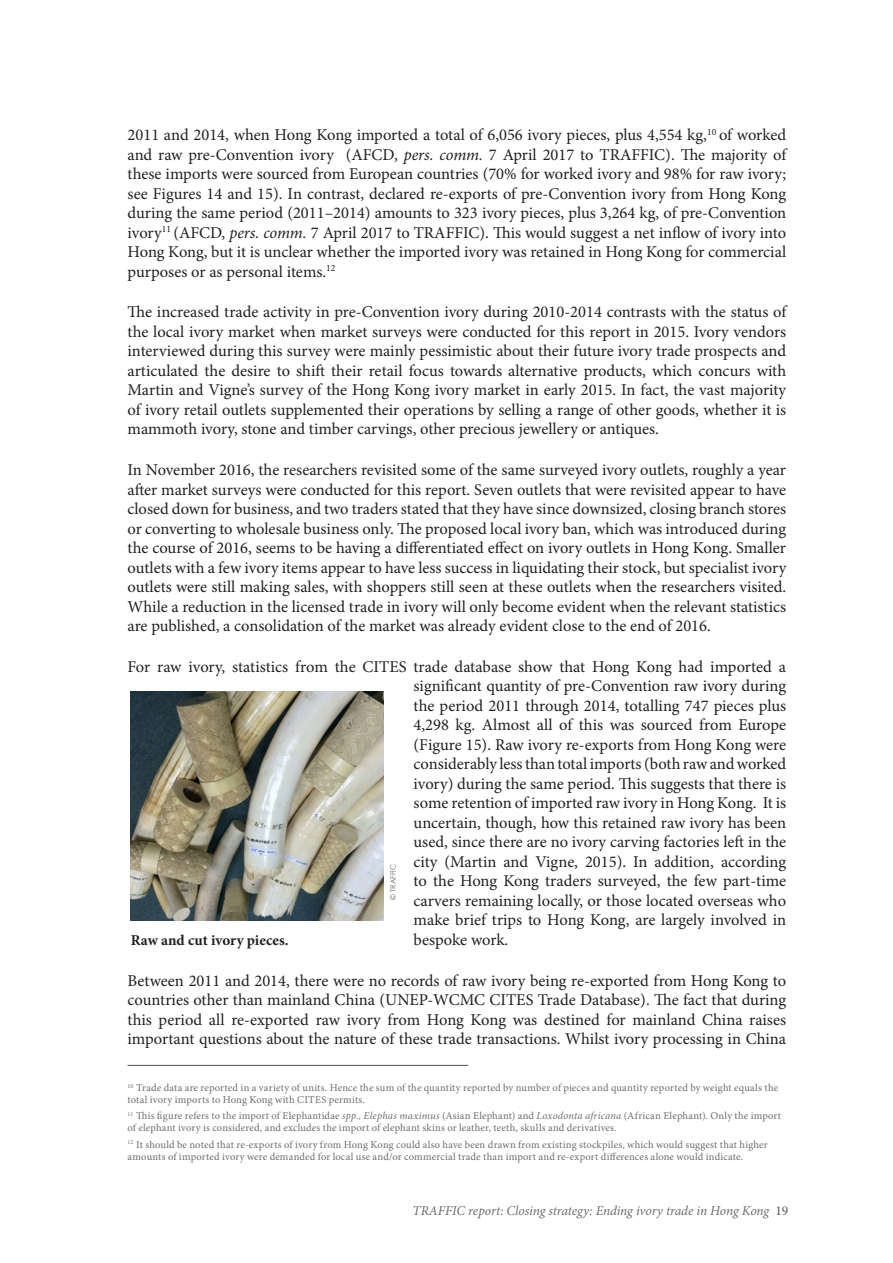
<style>
.page{position:relative;width:893px;height:1263px;background:#fff}
.page>*{position:absolute;margin:0;border:0;box-sizing:border-box;transform-origin:0 0}
.t1{font:16.5px/19.5px "Minion Pro";color:#231f20;text-align:justify}
.t2{font:700 15px "Minion Pro";color:#231f20}
.t3{font:italic 13.5px "Minion Pro";letter-spacing:-.01em;color:#6c6d70}
.under_note{font:10.5px/12px "Minion Pro";letter-spacing:.015em;color:#6c6d70}
.t4{font:7.5px "Century Gothic";color:#6c6d70}
.s1{font-style:italic}
.s2{font-style:normal;color:#57585a}
</style>
<div class="page">
<hr style="left:128px;top:1065px;width:340px;height:1px;background:#524a47">
<img style="left:131px;top:691px;width:253px;height:230px">
<p class="t1" style="left:128px;top:125px;width:660px">2011 and 2014, when Hong Kong imported a total of 6,056 ivory pieces, plus 4,554 kg,<sup>10</sup> of worked and raw pre-Convention ivory (AFCD, <span class="s1">pers. comm.</span> 7 April 2017 to TRAFFIC). The majority of these imports were sourced from European countries (70% for worked ivory and 98% for raw ivory; see Figures 14 and 15). In contrast, declared re-exports of pre-Convention ivory from Hong Kong during the same period (2011–2014) amounts to 323 ivory pieces, plus 3,264 kg, of pre-Convention ivory<sup>11</sup> (AFCD, <span class="s1">pers. comm.</span> 7 April 2017 to TRAFFIC). This would suggest a net inflow of ivory into Hong Kong, but it is unclear whether the imported ivory was retained in Hong Kong for commercial purposes or as personal items.<sup>12</sup></p>
<p class="t1" style="left:128px;top:302px;width:660px">The increased trade activity in pre-Convention ivory during 2010-2014 contrasts with the status of the local ivory market when market surveys were conducted for this report in 2015. Ivory vendors interviewed during this survey were mainly pessimistic about their future ivory trade prospects and articulated the desire to shift their retail focus towards alternative products, which concurs with Martin and Vigne’s survey of the Hong Kong ivory market in early 2015. In fact, the vast majority of ivory retail outlets supplemented their operations by selling a range of other goods, whether it is mammoth ivory, stone and timber carvings, other precious jewellery or antiques.</p>
<p class="t1" style="left:128px;top:460px;width:660px">In November 2016, the researchers revisited some of the same surveyed ivory outlets, roughly a year after market surveys were conducted for this report. Seven outlets that were revisited appear to have closed down for business, and two traders stated that they have since downsized, closing branch stores or converting to wholesale business only. The proposed local ivory ban, which was introduced during the course of 2016, seems to be having a differentiated effect on ivory outlets in Hong Kong. Smaller outlets with a few ivory items appear to have less success in liquidating their stock, but specialist ivory outlets were still making sales, with shoppers still seen at these outlets when the researchers visited.<br>While a reduction in the licensed trade in ivory will only become evident when the relevant statistics are published, a consolidation of the market was already evident close to the end of 2016.</p>
<p class="t1" style="left:414px;top:657px;width:374px;text-indent:-286px">For raw ivory, statistics from the CITES trade database show that Hong Kong had imported a significant quantity of pre-Convention raw ivory during the period 2011 through 2014, totalling 747 pieces plus 4,298 kg. Almost all of this was sourced from Europe (Figure 15). Raw ivory re-exports from Hong Kong were considerably less than total imports (both raw and worked ivory) during the same period. This suggests that there is some retention of imported raw ivory in Hong Kong. It is uncertain, though, how this retained raw ivory has been used, since there are no ivory carving factories left in the city (Martin and Vigne, 2015). In addition, according to the Hong Kong traders surveyed, the few part-time carvers remaining locally, or those located overseas who make brief trips to Hong Kong, are largely involved in bespoke work.</p>
<p class="t1" style="left:128px;top:971px;width:660px">Between 2011 and 2014, there were no records of raw ivory being re-exported from Hong Kong to countries other than mainland China (UNEP-WCMC CITES Trade Database). The fact that during this period all re-exported raw ivory from Hong Kong was destined for mainland China raises important questions about the nature of these trade transactions. Whilst ivory processing in China</p>
<p class="under_note" style="left:128px;top:1082px;width:652px"><sup>10</sup> Trade data are reported in a variety of units. Hence the sum of the quantity reported by number of pieces and quantity reported by weight equals the total ivory imports to Hong Kong with CITES permits.</p>
<p class="under_note" style="left:128px;top:1110px;width:655px"><sup>11</sup> This figure refers to the import of Elephantidae <span class="s1">spp., Elephas maximus</span> (Asian Elephant) and <span class="s1">Loxodonta africana</span> (African Elephant). Only the import of elephant ivory is considered, and excludes the import of elephant skins or leather, teeth, skulls and derivatives.</p>
<p class="under_note" style="left:128px;top:1138px;width:642px"><sup>12</sup> It should be noted that re-exports of ivory from Hong Kong could also have been drawn from existing stockpiles, which would suggest that higher amounts of imported ivory were demanded for local use and/or commercial trade than import and re-export differences alone would indicate.</p>
<p class="t4" style="left:388px;top:900px;width:38px;rotate:-90deg">© TRAFFIC</p>
<p class="t2" style="left:131px;top:929px;width:159px">Raw and cut ivory pieces.</p>
<p class="t3" style="left:413px;top:1202px;width:377px">TRAFFIC report: Closing strategy: Ending ivory trade in Hong Kong <span class="s2">19</span></p>
</div>
